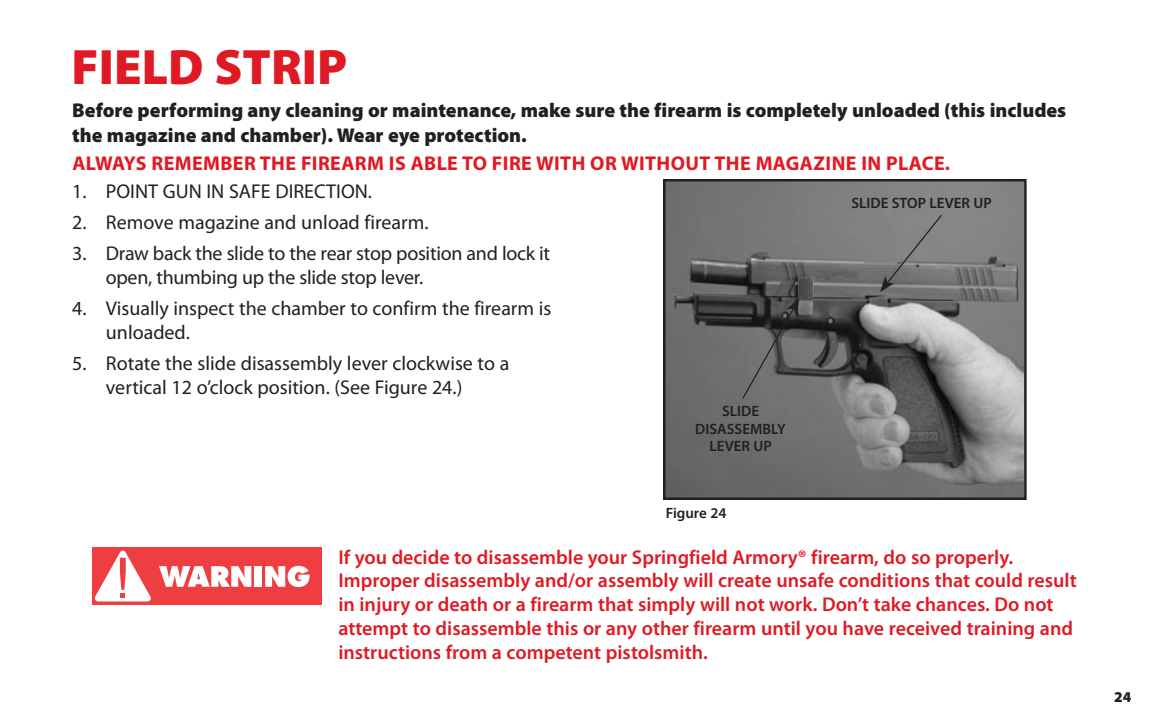
<style>
.page{position:relative;width:1170px;height:720px;background:#fff}
.page>*{position:absolute;margin:0;border:0;box-sizing:border-box;transform-origin:0 0}
.t1{font:900 50px "Myriad Pro";color:#e01a24}
.t2{font:600 20px/23.8px "Myriad Pro";color:#e01a24}
.t3{font:20px/23.8px "Myriad Pro";color:#231f20}
.t4{font:900 20px/25px "Myriad Pro";color:#231f20}
.t5{font:700 20px "Myriad Pro";letter-spacing:.02em;color:#e01a24}
.t6{font:600 15px/17.5px "Myriad Pro";color:#231f20;text-align:center}
.t7{font:900 15px "Myriad Pro";color:#231f20}
</style>
<div class="page">
<div style="left:92px;top:548px;width:229px;height:56px;background:#ef3e42"></div>
<svg style="left:94px;top:550px;width:57px;height:51px"></svg>
<svg style="left:159px;top:566px;width:92px;height:21px"></svg>
<div style="left:255px;top:566px;width:7px;height:21px;background:#fff"></div>
<svg style="left:265px;top:566px;width:45px;height:21px"></svg>
<img style="left:666px;top:182px;width:358px;height:315px">
<div style="left:663px;top:179px;width:364px;height:321px;border:2px solid #231f20"></div>
<svg style="left:880px;top:213px;width:63px;height:79px;background:#7c7c7c"></svg>
<svg style="left:741px;top:298px;width:58px;height:102px;background:#5a5a5a"></svg>
<h1 class="t1" style="left:72px;top:34px;width:277px">FIELD STRIP</h1>
<p class="t4" style="left:72px;top:97px;width:996px">Before performing any cleaning or maintenance, make sure the firearm is completely unloaded (this includes the magazine and chamber). Wear eye protection.</p>
<p class="t5" style="left:72px;top:150px;width:94px">ALWAYS REMEM</p>
<p class="t5" style="left:220px;top:150px;width:567px">BER THE FIREARM IS ABLE TO FIRE WITH OR WITHOUT THE MAGA</p>
<p class="t5" style="left:814px;top:150px;width:138px">ZINE IN PLACE.</p>
<p class="t3" style="left:72px;top:179px;width:301px">1. POINT GUN IN SAFE DIRECTION.</p>
<p class="t3" style="left:72px;top:210px;width:358px">2. Remove magazine and unload firearm.</p>
<p class="t3" style="left:106px;top:241px;width:446px;text-indent:-34px">3. Draw back the slide to the rear stop position and lock it open, thumbing up the slide stop lever.</p>
<p class="t3" style="left:106px;top:296px;width:447px;text-indent:-34px">4. Visually inspect the chamber to confirm the firearm is unloaded.</p>
<p class="t3" style="left:106px;top:351px;width:405px;text-indent:-34px">5. Rotate the slide disassembly lever clockwise to a vertical 12 o’clock position. (See Figure 24.)</p>
<p class="t6" style="left:851px;top:194px;width:142px">SLIDE STOP LEVER UP</p>
<p class="t6" style="left:695px;top:402px;width:92px">SLIDE<br>DISASSEMBLY<br>LEVER UP</p>
<p class="t6" style="left:666px;top:504px;width:62px">Figure 24</p>
<p class="t2" style="left:338px;top:544px;width:740px">If you decide to disassemble your Springfield Armory® firearm, do so properly.<br>Improper disassembly and/or assembly will create unsafe conditions that could result in injury or death or a firearm that simply will not work. Don’t take chances. Do not attempt to disassemble this or any other firearm until you have received training and instructions from a competent pistolsmith.</p>
<p class="t7" style="left:1114px;top:687px;width:19px">24</p>
</div>
